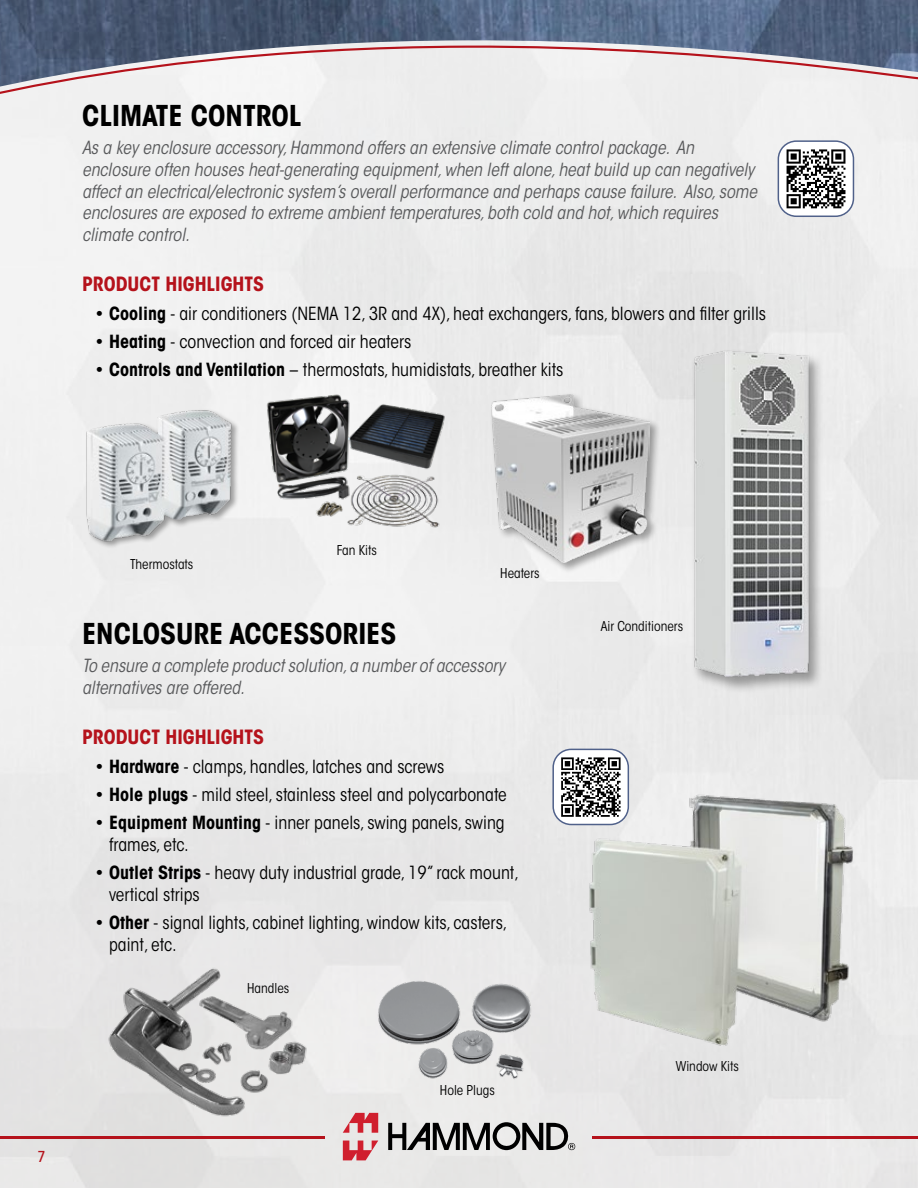
<style>
.page{position:relative;width:918px;height:1188px;background:#fff}
.page>*{position:absolute;margin:0;border:0;box-sizing:border-box;transform-origin:0 0}
.t1{font:700 condensed 28.5px "ITC Avant Garde Std";color:#000}
.t2{font:700 condensed 19.5px "ITC Avant Garde Std";color:#b5121b}
.t3{font:condensed 18px/21.6px "ITC Avant Garde Std";color:#000}
.t4{font:italic condensed 18px/21.6px "ITC Avant Garde Std";color:#58595b}
.t5{font:500 condensed 15px "ITC Avant Garde Std";color:#b5121b}
.t6{font:condensed 13.5px "ITC Avant Garde Std";color:#000}
.s1{font-weight:500}
.s2{font-weight:700}
</style>
<div class="page">
<div style="left:0;top:159px;width:918px;height:1029px;background:#ebebeb"></div>
<div style="left:0;top:153px;width:918px;height:6px;background:#efefef"></div>
<img style="left:0;top:0;width:918px;height:153px">
<svg style="left:343px;top:1113px;width:35px;height:20px"></svg>
<svg style="left:343px;top:1141px;width:35px;height:19px"></svg>
<svg style="left:388px;top:1122px;width:187px;height:28px;background:#858584"></svg>
<hr style="left:0;top:1136px;width:325px;height:3px;background:#b5121b">
<hr style="left:593px;top:1136px;width:325px;height:3px;background:#b5121b">
<img style="left:263px;top:392px;width:186px;height:140px">
<div style="left:489px;top:392px;width:172px;height:181px;background:#000;opacity:.36"></div>
<img style="left:492px;top:394px;width:158px;height:168px">
<div style="left:85px;top:408px;width:155px;height:141px;background:#000;opacity:.36"></div>
<img style="left:82px;top:404px;width:154px;height:141px">
<img style="left:663px;top:348px;width:177px;height:346px">
<img style="left:102px;top:943px;width:213px;height:193px">
<img style="left:375px;top:975px;width:158px;height:109px">
<div style="left:778px;top:141px;width:75px;height:75px;background:#fff;border-radius:18px"></div>
<svg style="left:786px;top:147px;width:62px;height:62px"></svg>
<div style="left:778px;top:140px;width:76px;height:77px;border:2px solid #50618a;border-radius:18px"></div>
<div style="left:553px;top:749px;width:75px;height:76px;background:#fff;border-radius:18px"></div>
<svg style="left:559px;top:757px;width:62px;height:62px"></svg>
<div style="left:552px;top:749px;width:77px;height:76px;border:2px solid #50618a;border-radius:18px"></div>
<img style="left:575px;top:787px;width:292px;height:267px">
<h1 class="t1" style="left:82px;top:98px;width:221px">CLIMATE CONTROL</h1>
<p class="t4" style="left:82px;top:138px;width:676px">As a key enclosure accessory, Hammond offers an extensive climate control package. An enclosure often houses heat-generating equipment, when left alone, heat build up can negatively affect an electrical/electronic system’s overall performance and perhaps cause failure. Also, some enclosures are exposed to extreme ambient temperatures, both cold and hot, which requires climate control.</p>
<p class="t2" style="left:82px;top:272px;width:183px">PRODUCT HIGHLIGHTS</p>
<p class="t3" style="left:96px;top:302px;width:672px"><span class="s1">•</span> <span class="s2">Cooling</span> - air conditioners (NEMA 12, 3R and 4X), heat exchangers, fans, blowers and filter grills</p>
<p class="t3" style="left:96px;top:331px;width:317px"><span class="s1">•</span> <span class="s2">Heating</span> - convection and forced air heaters</p>
<p class="t3" style="left:96px;top:359px;width:469px"><span class="s1">•</span> <span class="s2">Controls and Ventilation</span> – thermostats, humidistats, breather kits</p>
<p class="t5" style="left:38px;top:1147px;width:9px">7</p>
<p class="t6" style="left:130px;top:556px;width:65px">Thermostats</p>
<p class="t6" style="left:337px;top:542px;width:42px">Fan Kits</p>
<p class="t6" style="left:500px;top:565px;width:41px">Heaters</p>
<h1 class="t1" style="left:82px;top:615px;width:316px">ENCLOSURE ACCESSORIES</h1>
<p class="t4" style="left:82px;top:656px;width:424px">To ensure a complete product solution, a number of accessory alternatives are offered.</p>
<p class="t2" style="left:82px;top:725px;width:183px">PRODUCT HIGHLIGHTS</p>
<p class="t3" style="left:96px;top:756px;width:350px"><span class="s1">•</span> <span class="s2">Hardware</span> - clamps, handles, latches and screws</p>
<p class="t3" style="left:96px;top:784px;width:413px"><span class="s1">•</span> <span class="s2">Hole plugs</span> - mild steel, stainless steel and polycarbonate</p>
<p class="t3" style="left:109px;top:812px;width:397px;text-indent:-14px"><span class="s1">•</span> <span class="s2">Equipment Mounting</span> - inner panels, swing panels, swing frames, etc.</p>
<p class="t3" style="left:109px;top:862px;width:412px;text-indent:-14px"><span class="s1">•</span> <span class="s2">Outlet Strips</span> - heavy duty industrial grade, 19” rack mount, vertical strips</p>
<p class="t3" style="left:109px;top:912px;width:400px;text-indent:-14px"><span class="s1">•</span> <span class="s2">Other</span> - signal lights, cabinet lighting, window kits, casters, paint, etc.</p>
<p class="t6" style="left:247px;top:980px;width:44px">Handles</p>
<p class="t6" style="left:440px;top:1082px;width:56px">Hole Plugs</p>
<p class="t6" style="left:601px;top:618px;width:84px">Air Conditioners</p>
<p class="t6" style="left:676px;top:1058px;width:65px">Window Kits</p>
</div>
